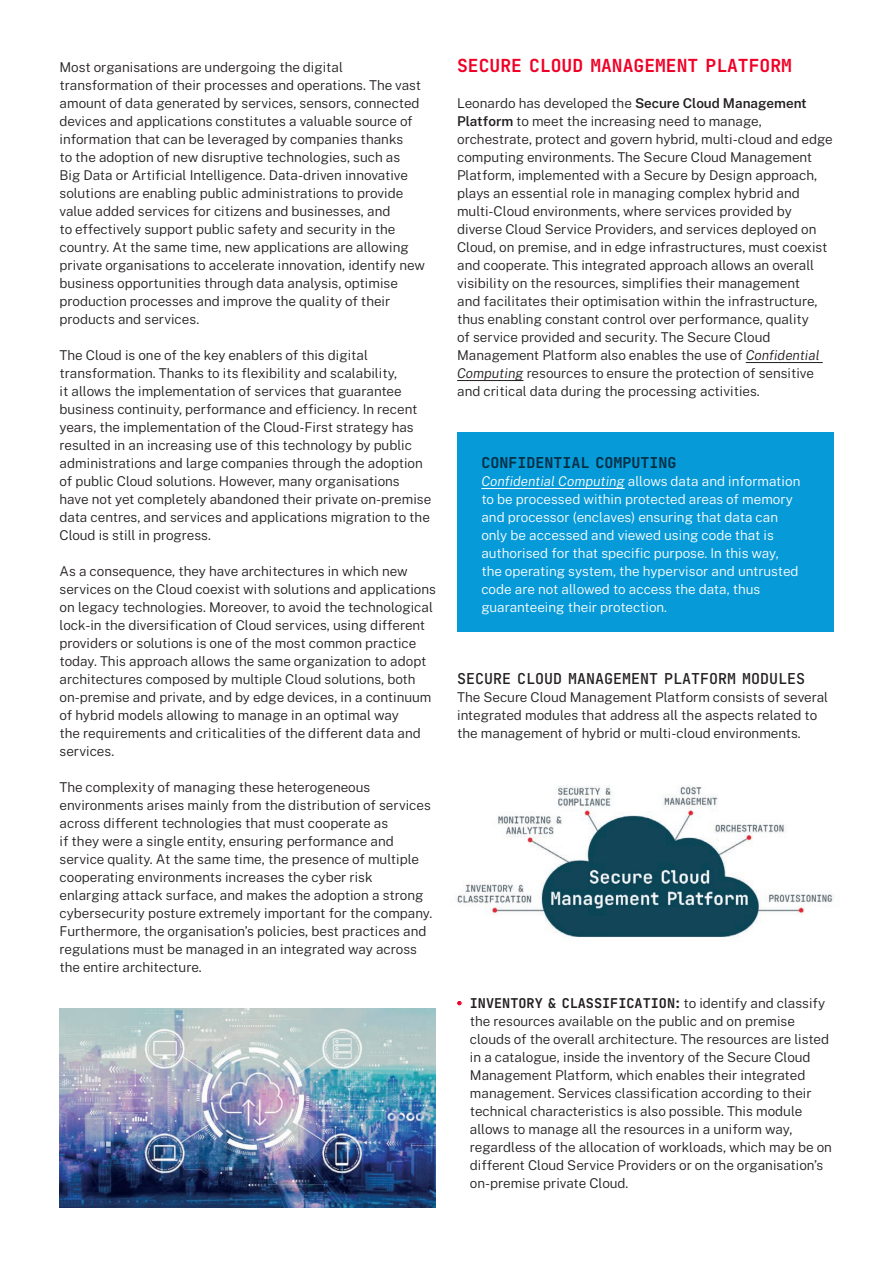
<style>
.page{position:relative;width:893px;height:1263px;background:#fff}
.page>*{position:absolute;margin:0;border:0;box-sizing:border-box;transform-origin:0 0}
.Titolo_1_-_12_auto{font:18px "Tekne LDO Variable";color:#ef0027}
.Titolo_2_-_10_auto{font:15px "Tekne LDO Variable";color:#231f20}
.Testo_-_9_auto_-_Bia{font:15px "Tekne LDO Variable";color:#002f45}
.Testo_-_9_auto{font:300 13.5px/18px "Public Sans";color:#231f20}
.Testo_-_9_auto-2{font:300 13.5px/18px "Public Sans";color:#fff}
.s1{font-weight:600}
.s2{font-style:italic}
.s3{font-weight:700;color:#ef0027}
.s4{font-family:"Tekne LDO Variable";font-weight:400}
</style>
<div class="page">
<img style="left:59px;top:1008px;width:377px;height:200px">
<div style="left:457px;top:432px;width:376px;height:199px;background:#069ad9"></div>
<hr style="left:746px;top:362px;width:77px;height:1px;background:#231f20">
<hr style="left:457px;top:380px;width:66px;height:1px;background:#231f20">
<hr style="left:481px;top:488px;width:144px;height:1px;background:#fff">
<img style="left:456px;top:786px;width:378px;height:152px">
<p class="Testo_-_9_auto" style="left:60px;top:57px;width:367px">Most organisations are undergoing the digital transformation of their processes and operations. The vast amount of data generated by services, sensors, connected devices and applications constitutes a valuable source of information that can be leveraged by companies thanks<br>to the adoption of new disruptive technologies, such as<br>Big Data or Artificial Intelligence. Data-driven innovative solutions are enabling public administrations to provide value added services for citizens and businesses, and<br>to effectively support public safety and security in the country. At the same time, new applications are allowing private organisations to accelerate innovation, identify new business opportunities through data analysis, optimise production processes and improve the quality of their products and services.</p>
<p class="Testo_-_9_auto" style="left:60px;top:345px;width:373px">The Cloud is one of the key enablers of this digital transformation. Thanks to its flexibility and scalability,<br>it allows the implementation of services that guarantee business continuity, performance and efficiency. In recent years, the implementation of the Cloud-First strategy has resulted in an increasing use of this technology by public administrations and large companies through the adoption of public Cloud solutions. However, many organisations have not yet completely abandoned their private on-premise data centres, and services and applications migration to the Cloud is still in progress.</p>
<p class="Testo_-_9_auto" style="left:60px;top:561px;width:378px">As a consequence, they have architectures in which new services on the Cloud coexist with solutions and applications on legacy technologies. Moreover, to avoid the technological lock-in the diversification of Cloud services, using different providers or solutions is one of the most common practice today. This approach allows the same organization to adopt architectures composed by multiple Cloud solutions, both on-premise and private, and by edge devices, in a continuum of hybrid models allowing to manage in an optimal way<br>the requirements and criticalities of the different data and services.</p>
<p class="Testo_-_9_auto" style="left:60px;top:777px;width:374px">The complexity of managing these heterogeneous environments arises mainly from the distribution of services across different technologies that must cooperate as<br>if they were a single entity, ensuring performance and service quality. At the same time, the presence of multiple cooperating environments increases the cyber risk enlarging attack surface, and makes the adoption a strong cybersecurity posture extremely important for the company.<br>Furthermore, the organisation’s policies, best practices and regulations must be managed in an integrated way across the entire architecture.</p>
<p class="Titolo_1_-_12_auto" style="left:457px;top:52px;width:336px">SECURE CLOUD MANAGEMENT PLATFORM</p>
<p class="Testo_-_9_auto" style="left:457px;top:93px;width:377px">Leonardo has developed the <span class="s1">Secure Cloud Management Platform</span> to meet the increasing need to manage, orchestrate, protect and govern hybrid, multi-cloud and edge computing environments. The Secure Cloud Management Platform, implemented with a Secure by Design approach, plays an essential role in managing complex hybrid and multi-Cloud environments, where services provided by diverse Cloud Service Providers, and services deployed on Cloud, on premise, and in edge infrastructures, must coexist and cooperate. This integrated approach allows an overall visibility on the resources, simplifies their management<br>and facilitates their optimisation within the infrastructure, thus enabling constant control over performance, quality<br>of service provided and security. The Secure Cloud Management Platform also enables the use of <span class="s2">Confidential Computing</span> resources to ensure the protection of sensitive and critical data during the processing activities.</p>
<p class="Testo_-_9_auto_-_Bia" style="left:481px;top:451px;width:197px">CONFIDENTIAL COMPUTING</p>
<p class="Testo_-_9_auto-2" style="left:481px;top:471px;width:321px"><span class="s2">Confidential Computing</span> allows data and information to be processed within protected areas of memory and processor (enclaves) ensuring that data can only be accessed and viewed using code that is authorised for that specific purpose. In this way, the operating system, the hypervisor and untrusted code are not allowed to access the data, thus guaranteeing their protection.</p>
<p class="Titolo_2_-_10_auto" style="left:457px;top:667px;width:350px">SECURE CLOUD MANAGEMENT PLATFORM MODULES</p>
<p class="Testo_-_9_auto" style="left:457px;top:687px;width:373px">The Secure Cloud Management Platform consists of several integrated modules that address all the aspects related to the management of hybrid or multi-cloud environments.</p>
<p class="Testo_-_9_auto" style="left:470px;top:993px;width:364px;text-indent:-13px"><span class="s3">•</span> <span class="s4">INVENTORY &amp; CLASSIFICATION:</span> to identify and classify the resources available on the public and on premise clouds of the overall architecture. The resources are listed in a catalogue, inside the inventory of the Secure Cloud Management Platform, which enables their integrated management. Services classification according to their technical characteristics is also possible. This module allows to manage all the resources in a uniform way, regardless of the allocation of workloads, which may be on different Cloud Service Providers or on the organisation’s on-premise private Cloud.</p>
</div>
